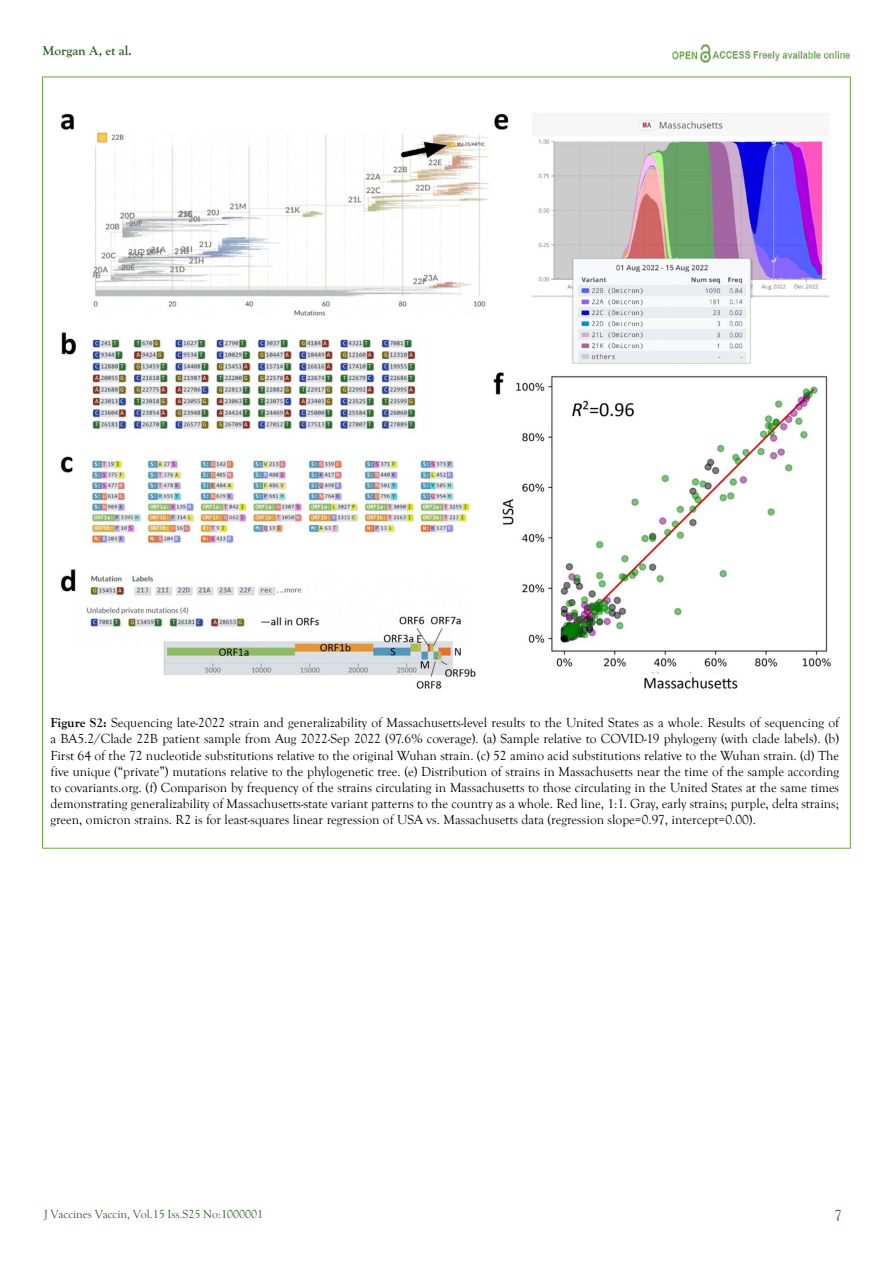
<style>
.page{position:relative;width:893px;height:1263px;background:#fff}
.page>*{position:absolute;margin:0;border:0;box-sizing:border-box;transform-origin:0 0}
.t1{font:15px "Goudy Old Style T";color:#2f5b28}
.t2{font:13.5px/16.2px "Goudy Old Style T";color:#000;text-align:justify}
.t3{font:700 13.5px "Goudy Old Style T";color:#2f5b28}
.t4{font:12px "Goudy Old Style T";color:#2f5b28}
.s1{font-weight:700}
</style>
<div class="page">
<img style="left:672px;top:44px;width:178px;height:19px">
<img style="left:61px;top:113px;width:770px;height:576px">
<p class="t3" style="left:43px;top:43px;width:91px">Morgan A, et al.</p>
<p class="t2" style="left:50px;top:715px;width:790px"><span class="s1">Figure S2:</span> Sequencing late-2022 strain and generalizability of Massachusetts-level results to the United States as a whole. Results of sequencing of a BA5.2/Clade 22B patient sample from Aug 2022-Sep 2022 (97.6% coverage). (a) Sample relative to COVID-19 phylogeny (with clade labels). (b)<br>First 64 of the 72 nucleotide substitutions relative to the original Wuhan strain. (c) 52 amino acid substitutions relative to the Wuhan strain. (d) The five unique (“private”) mutations relative to the phylogenetic tree. (e) Distribution of strains in Massachusetts near the time of the sample according to covariants.org. (f) Comparison by frequency of the strains circulating in Massachusetts to those circulating in the United States at the same times demonstrating generalizability of Massachusetts-state variant patterns to the country as a whole. Red line, 1:1. Gray, early strains; purple, delta strains; green, omicron strains. R2 is for least-squares linear regression of USA vs. Massachusetts data (regression slope=0.97, intercept=0.00).</p>
<p class="t4" style="left:44px;top:1207px;width:221px">J Vaccines Vaccin, Vol.15 Iss.S25 No:1000001</p>
<p class="t1" style="left:834px;top:1207px;width:9px">7</p>
</div>
